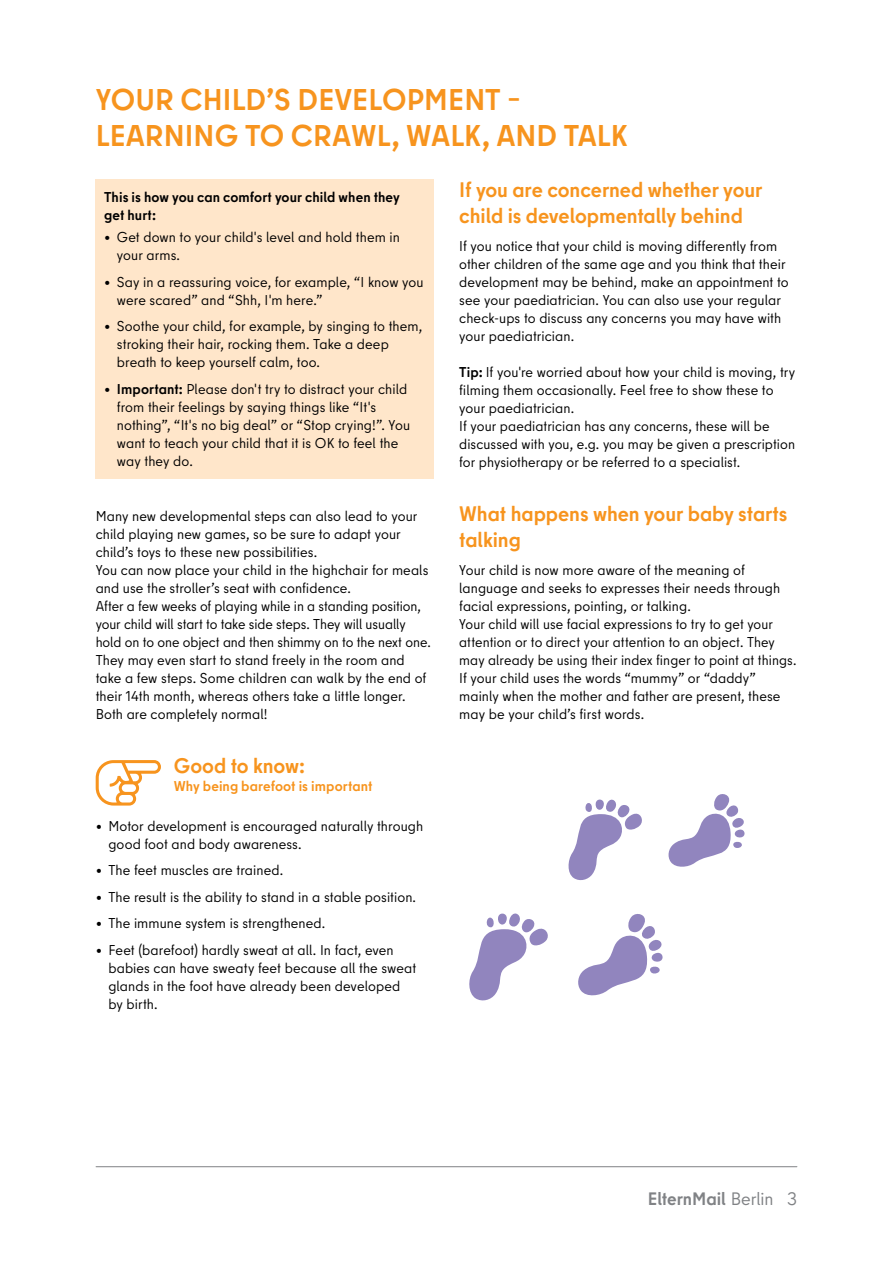
<style>
.page{position:relative;width:893px;height:1263px;background:#fff}
.page>*{position:absolute;margin:0;border:0;box-sizing:border-box;transform-origin:0 0}
.t1{font:700 30px/35.7px "Berlin Type";letter-spacing:.005em;color:#f7941e}
.t2{font:700 21px/25.5px "Berlin Type";letter-spacing:-.005em;color:#f7941e}
.t3{font:700 18px "Berlin Type";letter-spacing:-.005em;color:#808285}
.t4{font:14.25px/18px "Berlin Type";letter-spacing:.005em;color:#000}
.t5{font:700 14.25px/18px "Berlin Type";letter-spacing:.005em;color:#000}
.t6{font:700 14.25px "Berlin Type";letter-spacing:.005em;color:#f7941e}
.s1{font-weight:700}
.s2{font-weight:400}
</style>
<div class="page">
<hr style="left:96px;top:1166px;width:701px;height:1px;background:#808285">
<svg style="left:96px;top:760px;width:65px;height:45px"></svg>
<div style="left:96px;top:179px;width:338px;height:300px;background:#ffe6ca"></div>
<svg style="left:668px;top:794px;width:77px;height:73px"></svg>
<svg style="left:568px;top:799px;width:74px;height:82px"></svg>
<svg style="left:578px;top:914px;width:85px;height:82px"></svg>
<svg style="left:469px;top:913px;width:79px;height:88px"></svg>
<h1 class="t1" style="left:96px;top:82px;width:533px">YOUR CHILD’S DEVELOPMENT –<br>LEARNING TO CRAWL, WALK, AND TALK</h1>
<p class="t5" style="left:104px;top:188px;width:297px">This is how you can comfort your child when they get hurt:</p>
<p class="t4" style="left:117px;top:228px;width:284px;text-indent:-13px">• Get down to your child's level and hold them in your arms.</p>
<p class="t4" style="left:117px;top:273px;width:308px;text-indent:-13px">• Say in a reassuring voice, for example, “I know you were scared” and “Shh, I'm here.”</p>
<p class="t4" style="left:117px;top:317px;width:307px;text-indent:-13px">• Soothe your child, for example, by singing to them, stroking their hair, rocking them. Take a deep breath to keep yourself calm, too.</p>
<p class="t4" style="left:117px;top:380px;width:295px;text-indent:-13px">• <span class="s1">Important:</span> Please don't try to distract your child from their feelings by saying things like “It's nothing”, “It's no big deal” or “Stop crying!”. You want to teach your child that it is OK to feel the way they do.</p>
<p class="t4" style="left:96px;top:507px;width:337px">Many new developmental steps can also lead to your child playing new games, so be sure to adapt your child’s toys to these new possibilities.<br>You can now place your child in the highchair for meals and use the stroller’s seat with confidence.<br>After a few weeks of playing while in a standing position, your child will start to take side steps. They will usually hold on to one object and then shimmy on to the next one.<br>They may even start to stand freely in the room and take a few steps. Some children can walk by the end of their 14th month, whereas others take a little longer.<br>Both are completely normal!</p>
<h2 class="t2" style="left:174px;top:753px;width:133px">Good to know:</h2>
<p class="t6" style="left:174px;top:777px;width:200px">Why being barefoot is important</p>
<p class="t4" style="left:108px;top:817px;width:316px;text-indent:-13px">• Motor development is encouraged naturally through good foot and body awareness.</p>
<p class="t4" style="left:96px;top:861px;width:189px">• The feet muscles are trained.</p>
<p class="t4" style="left:96px;top:888px;width:322px">• The result is the ability to stand in a stable position.</p>
<p class="t4" style="left:96px;top:914px;width:231px">• The immune system is strengthened.</p>
<p class="t4" style="left:108px;top:941px;width:309px;text-indent:-13px">• Feet (barefoot) hardly sweat at all. In fact, even babies can have sweaty feet because all the sweat glands in the foot have already been developed by birth.</p>
<h2 class="t2" style="left:459px;top:177px;width:305px">If you are concerned whether your child is developmentally behind</h2>
<p class="t4" style="left:459px;top:237px;width:331px">If you notice that your child is moving differently from other children of the same age and you think that their development may be behind, make an appointment to see your paediatrician. You can also use your regular check-ups to discuss any concerns you may have with your paediatrician.</p>
<p class="t4" style="left:459px;top:363px;width:338px"><span class="s1">Tip:</span> If you're worried about how your child is moving, try filming them occasionally. Feel free to show these to your paediatrician.<br>If your paediatrician has any concerns, these will be discussed with you, e.g. you may be given a prescription for physiotherapy or be referred to a specialist.</p>
<h2 class="t2" style="left:459px;top:501px;width:330px">What happens when your baby starts talking</h2>
<p class="t4" style="left:459px;top:561px;width:339px">Your child is now more aware of the meaning of language and seeks to expresses their needs through facial expressions, pointing, or talking.<br>Your child will use facial expressions to try to get your attention or to direct your attention to an object. They may already be using their index finger to point at things.<br>If your child uses the words “mummy” or “daddy” mainly when the mother and father are present, these may be your child’s first words.</p>
<p class="t3" style="left:648px;top:1187px;width:151px">ElternMail <span class="s2">Berlin 3</span></p>
</div>
